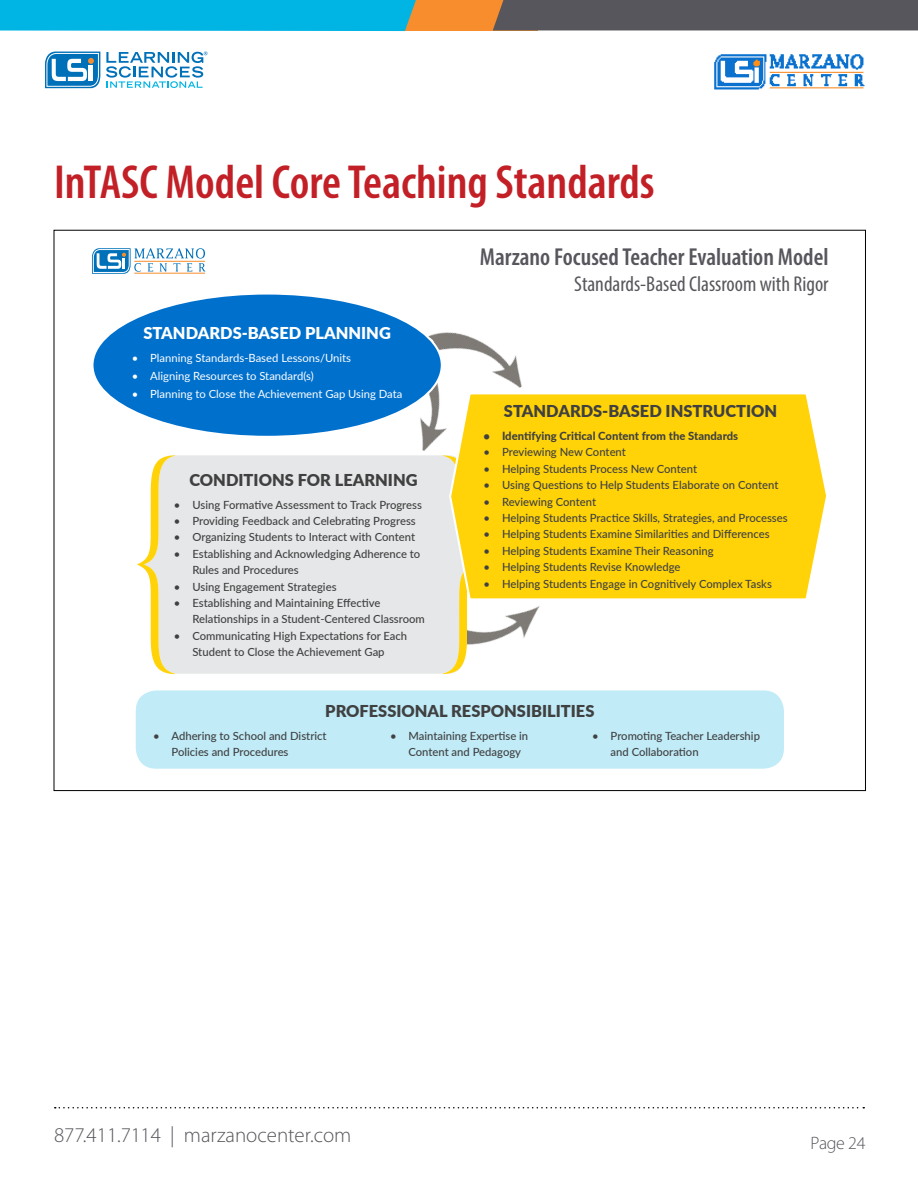
<style>
.page{position:relative;width:918px;height:1188px;background:#fff}
.page>*{position:absolute;margin:0;border:0;box-sizing:border-box;transform-origin:0 0}
.t1{font:600 condensed 48px "Myriad Pro";color:#c22026}
.t2{font:600 condensed 24.6px "Myriad Pro";color:#57565c}
.t3{font:condensed 21.45px "Myriad Pro";color:#57565c}
.t4{font:300 21px "Myriad Pro";color:#57565c}
.t5{font:300 18px "Myriad Pro";letter-spacing:-.02em;color:#57565c}
.t6{font:900 16.35px "Lato";color:#404041}
.t7{font:900 16.35px "Lato";color:#fff}
.t8{font:500 11.25px/16.4px "Lato";color:#404041}
.t9{font:11.25px "Lato";color:#fff}
.t10{font:800 11.25px "Lato";color:#404041}
</style>
<div class="page">
<svg style="left:55px;top:1107px;width:809px;height:1px"></svg>
<img style="left:714px;top:54px;width:151px;height:36px">
<svg style="left:45px;top:52px;width:162px;height:36px"></svg>
<div style="left:391px;top:0;width:147px;height:30px;background:#f78d2d"></div>
<div style="left:0;top:0;width:427px;height:31px;background:#00b4e4"></div>
<div style="left:493px;top:0;width:425px;height:30px;background:#56565c"></div>
<svg style="left:92px;top:248px;width:113px;height:26px"></svg>
<hr style="left:134px;top:261px;width:71px;height:1px;background:#f68d2c">
<hr style="left:134px;top:273px;width:71px;height:1px;background:#f68d2c">
<img style="left:443px;top:606px;width:97px;height:69px">
<div style="left:156px;top:455px;width:307px;height:219px;background:#e6e7e8;border-radius:15px"></div>
<img style="left:435px;top:332px;width:87px;height:56px">
<img style="left:420px;top:334px;width:51px;height:117px">
<svg style="left:443px;top:455px;width:37px;height:219px"></svg>
<svg style="left:448px;top:391px;width:378px;height:211px;background:#fed61d"></svg>
<div style="left:92px;top:293px;width:350px;height:144px;background:#0070cd;border-radius:50%"></div>
<div style="left:134px;top:689px;width:652px;height:81px;background:#c0ebf7;border-radius:22px"></div>
<div style="left:133px;top:687px;width:654px;height:85px;border:3px solid #fff;border-radius:22px"></div>
<svg style="left:137px;top:455px;width:38px;height:219px"></svg>
<h1 class="t1" style="left:54px;top:152px;width:602px">InTASC Model Core Teaching Standards</h1>
<h3 class="t7" style="left:143px;top:321px;width:249px">STANDARDS-BASED PLANNING</h3>
<p class="t9" style="left:132px;top:349px;width:221px">• Planning Standards-Based Lessons/Units</p>
<p class="t9" style="left:132px;top:368px;width:183px">• Aligning Resources to Standard(s)</p>
<p class="t9" style="left:132px;top:386px;width:272px">• Planning to Close the Achievement Gap Using Data</p>
<h3 class="t6" style="left:190px;top:468px;width:230px">CONDITIONS FOR LEARNING</h3>
<p class="t8" style="left:174px;top:496px;width:249px">• Using Formative Assessment to Track Progress</p>
<p class="t8" style="left:174px;top:512px;width:243px">• Providing Feedback and Celebrating Progress</p>
<p class="t8" style="left:174px;top:529px;width:243px">• Organizing Students to Interact with Content</p>
<p class="t8" style="left:192px;top:545px;width:229px;text-indent:-18px">• Establishing and Acknowledging Adherence to<br>Rules and Procedures</p>
<p class="t8" style="left:174px;top:578px;width:164px">• Using Engagement Strategies</p>
<p class="t8" style="left:192px;top:594px;width:234px;text-indent:-18px">• Establishing and Maintaining Effective<br>Relationships in a Student-Centered Classroom</p>
<p class="t8" style="left:174px;top:627px;width:235px;text-align:center">• Communicating High Expectations for Each<br>Student to Close the Achievement Gap</p>
<h2 class="t2" style="left:480px;top:242px;width:350px">Marzano Focused Teacher Evaluation Model</h2>
<h3 class="t3" style="left:574px;top:271px;width:256px">Standards-Based Classroom with Rigor</h3>
<h3 class="t6" style="left:504px;top:399px;width:275px">STANDARDS-BASED INSTRUCTION</h3>
<p class="t10" style="left:484px;top:427px;width:256px">• Identifying Critical Content from the Standards</p>
<p class="t8" style="left:484px;top:444px;width:144px">• Previewing New Content</p>
<p class="t8" style="left:484px;top:460px;width:215px">• Helping Students Process New Content</p>
<p class="t8" style="left:484px;top:476px;width:296px">• Using Questions to Help Students Elaborate on Content</p>
<p class="t8" style="left:484px;top:493px;width:114px">• Reviewing Content</p>
<p class="t8" style="left:484px;top:509px;width:306px">• Helping Students Practice Skills, Strategies, and Processes</p>
<p class="t8" style="left:484px;top:526px;width:288px">• Helping Students Examine Similarities and Differences</p>
<p class="t8" style="left:484px;top:542px;width:232px">• Helping Students Examine Their Reasoning</p>
<p class="t8" style="left:484px;top:558px;width:198px">• Helping Students Revise Knowledge</p>
<p class="t8" style="left:484px;top:575px;width:290px">• Helping Students Engage in Cognitively Complex Tasks</p>
<h3 class="t6" style="left:325px;top:699px;width:271px">PROFESSIONAL RESPONSIBILITIES</h3>
<p class="t8" style="left:171px;top:727px;width:157px;text-indent:-18px">• Adhering to School and District<br>Policies and Procedures</p>
<p class="t8" style="left:408px;top:727px;width:121px;text-indent:-18px">• Maintaining Expertise in<br>Content and Pedagogy</p>
<p class="t8" style="left:611px;top:727px;width:151px;text-indent:-18px">• Promoting Teacher Leadership and Collaboration</p>
<h3 class="t4" style="left:54px;top:1123px;width:299px">877.411.7114 | marzanocenter.com</h3>
<h3 class="t5" style="left:810px;top:1132px;width:57px">Page 24</h3>
</div>
